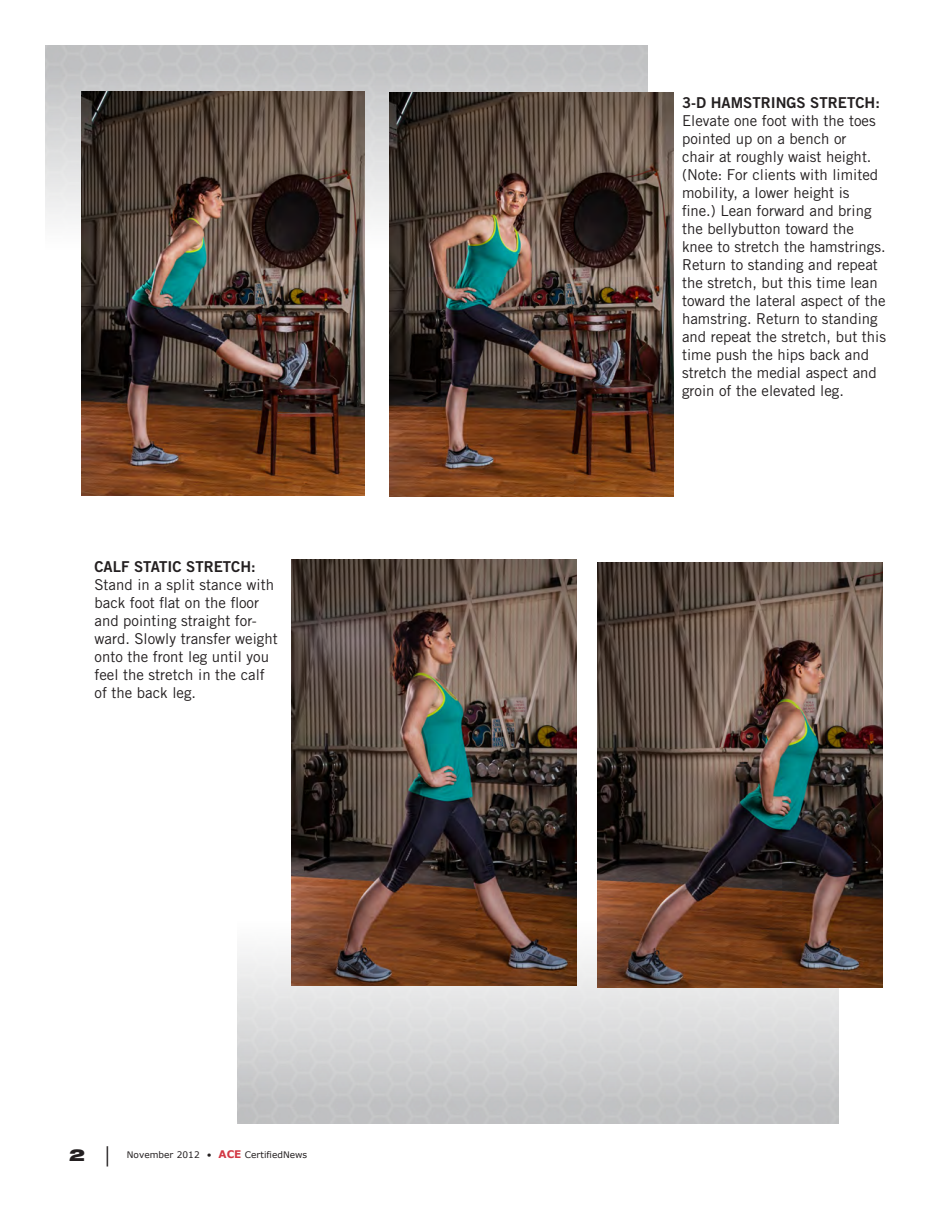
<style>
.page{position:relative;width:945px;height:1215px;background:#fff}
.page>*{position:absolute;margin:0;border:0;box-sizing:border-box;transform-origin:0 0}
.t1{font:900 expanded 16.5px "Helvetica Neue";color:#231f20}
.t2{font:15px/18px "Trade Gothic";color:#231f20}
.t3{font:9px "Verdana";color:#231f20}
.s1{font-family:"Trade Gothic Bold Two"}
.s2{font-weight:300;font-size:27px}
.s3{font-weight:700;font-size:10.5px;color:#d23844}
</style>
<div class="page">
<img style="left:237px;top:871px;width:602px;height:253px">
<img style="left:46px;top:46px;width:601px;height:253px">
<img style="left:81px;top:91px;width:283px;height:404px">
<img style="left:390px;top:93px;width:283px;height:404px">
<img style="left:291px;top:560px;width:285px;height:426px">
<img style="left:598px;top:562px;width:285px;height:426px">
<p class="t2" style="left:94px;top:558px;width:185px"><span class="s1">CALF STATIC STRETCH:<br></span>Stand in a split stance with back foot flat on the floor and pointing straight for&shy;ward. Slowly transfer weight onto the front leg until you feel the stretch in the calf of the back leg.</p>
<p class="t1" style="left:69px;top:1145px;width:43px">2 <span class="s2">|</span></p>
<p class="t3" style="left:127px;top:1149px;width:182px">November 2012 • <span class="s3">ACE</span> CertifiedNews</p>
<p class="t2" style="left:682px;top:93px;width:206px"><span class="s1">3-D HAMSTRINGS STRETCH:<br></span>Elevate one foot with the toes pointed up on a bench or<br>chair at roughly waist height. (Note: For clients with limited mobility, a lower height is fine.) Lean forward and bring the bellybutton toward the knee to stretch the hamstrings.<br>Return to standing and repeat the stretch, but this time lean toward the lateral aspect of the hamstring. Return to standing and repeat the stretch, but this time push the hips back and stretch the medial aspect and groin of the elevated leg.</p>
</div>
